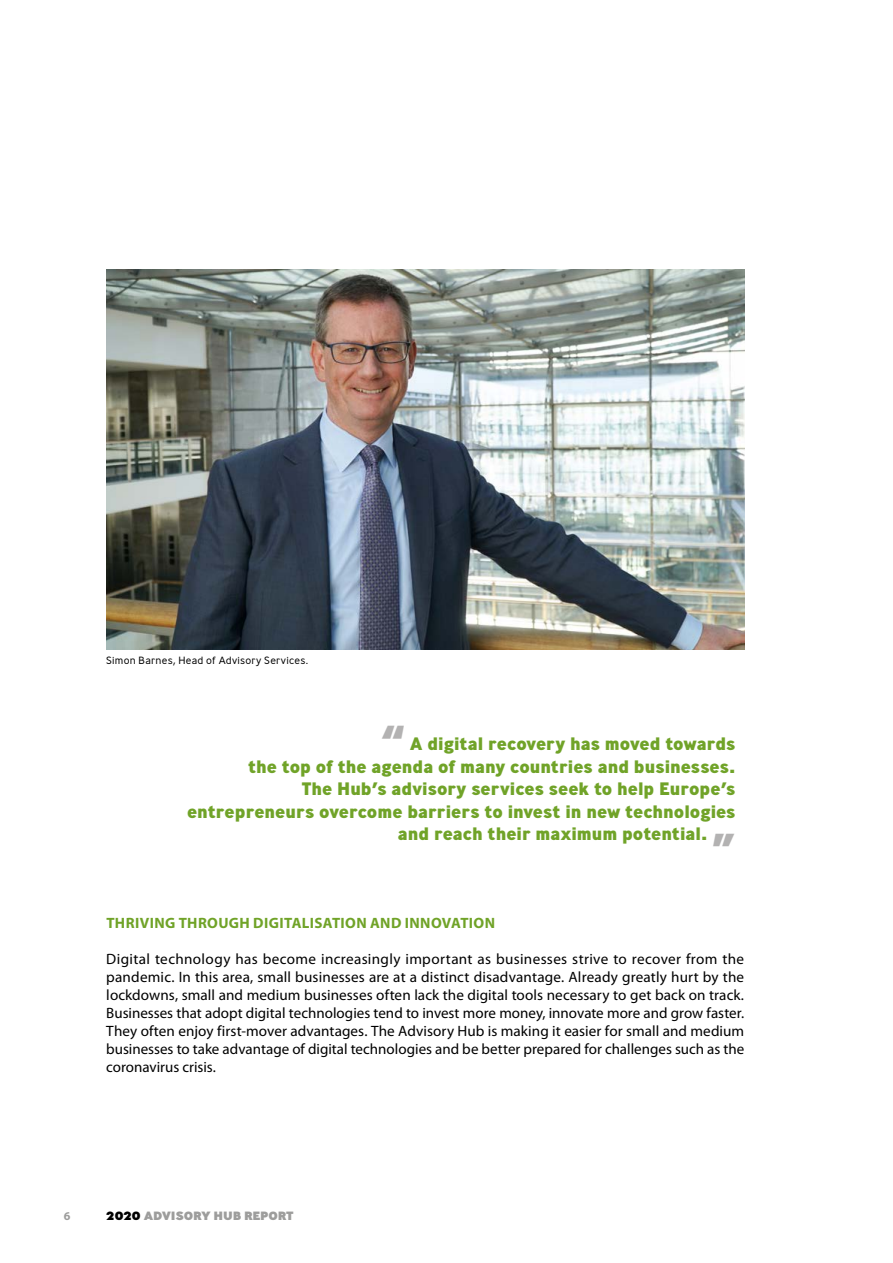
<style>
.page{position:relative;width:893px;height:1263px;background:#fff}
.page>*{position:absolute;margin:0;border:0;box-sizing:border-box;transform-origin:0 0}
.t1{font:800 37.5px "Ministry";color:#b3b2b2}
.t2{font:800 18px "Ministry";color:#70a328}
.t3{font:15px/18px "Myriad Pro";color:#000;text-align:justify}
.t4{font:700 15px "Myriad Pro";letter-spacing:.025em;color:#70a328}
.t5{font:800 12px "Ministry";letter-spacing:-.01em;color:#9d9d9c;scale:1.09 1}
.t6{font:700 12px "Myriad Pro";color:#9d9d9c}
.t7{font:300 10.5px "Ministry";letter-spacing:.02em;color:#000}
.s1{font-size:39px;color:#b3b2b2}
.s2{color:#000}
</style>
<div class="page">
<img style="left:106px;top:269px;width:638px;height:381px">
<p class="t7" style="left:106px;top:654px;width:204px">Simon Barnes, Head of Advisory Services.</p>
<p class="t2" style="left:381px;top:732px;width:356px"><span class="s1">“</span> A digital recovery has moved towards</p>
<p class="t2" style="left:248px;top:755px;width:489px">the top of the agenda of many countries and businesses.</p>
<p class="t2" style="left:302px;top:777px;width:435px">The Hub’s advisory services seek to help Europe’s</p>
<p class="t2" style="left:187px;top:800px;width:550px">entrepreneurs overcome barriers to invest in new technologies</p>
<p class="t2" style="left:398px;top:822px;width:311px">and reach their maximum potential.</p>
<h1 class="t1" style="left:712px;top:821px;width:25px">”</h1>
<p class="t4" style="left:106px;top:915px;width:390px">THRIVING THROUGH DIGITALISATION AND INNOVATION</p>
<p class="t3" style="left:106px;top:951px;width:639px">Digital technology has become increasingly important as businesses strive to recover from the pandemic. In this area, small businesses are at a distinct disadvantage. Already greatly hurt by the lockdowns, small and medium businesses often lack the digital tools necessary to get back on track.<br>Businesses that adopt digital technologies tend to invest more money, innovate more and grow faster.<br>They often enjoy first-mover advantages. The Advisory Hub is making it easier for small and medium businesses to take advantage of digital technologies and be better prepared for challenges such as the coronavirus crisis.</p>
<p class="t6" style="left:64px;top:1210px;width:8px">6</p>
<p class="t5" style="left:106px;top:1208px;width:173px"><span class="s2">2020</span> ADVISORY HUB REPORT</p>
</div>
